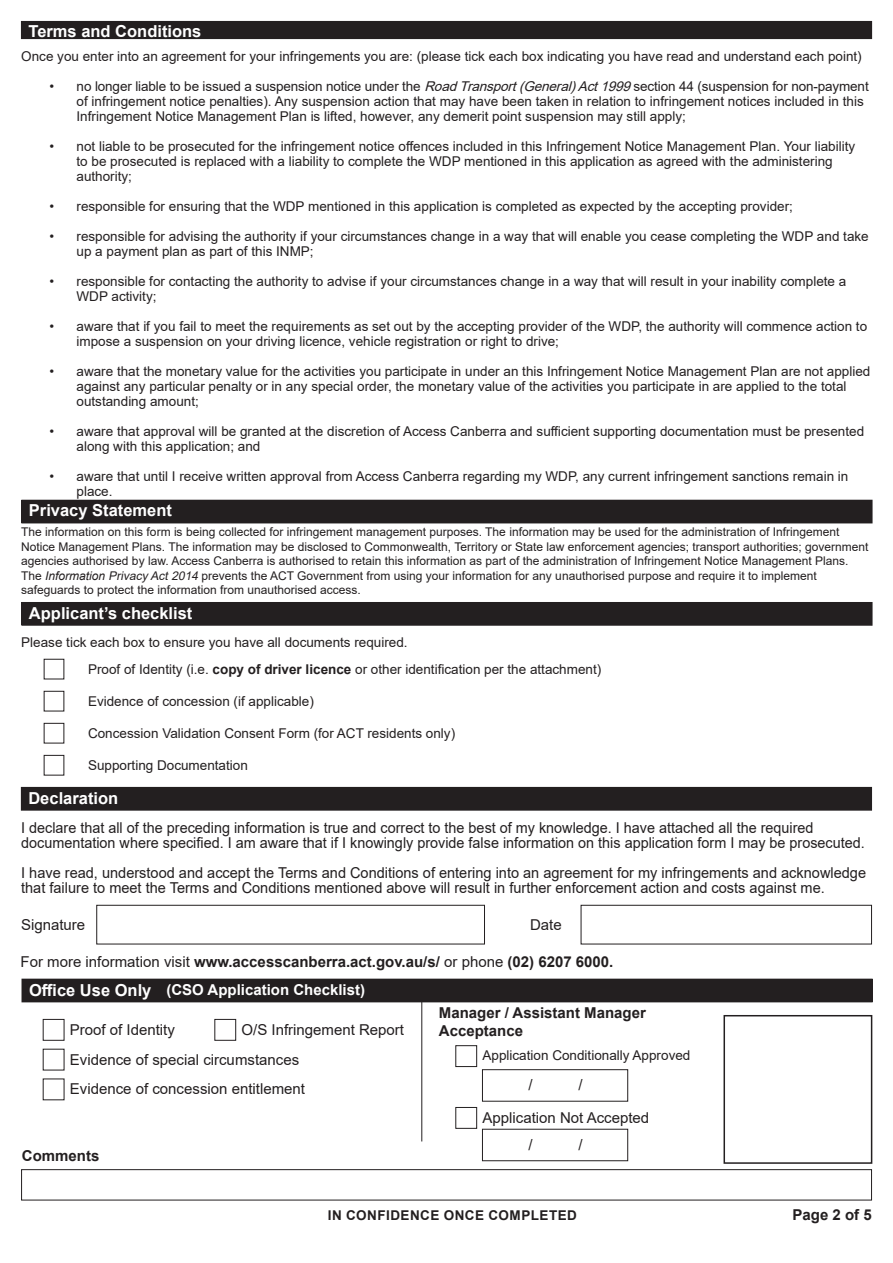
<style>
.page{position:relative;width:893px;height:1263px;background:#fff}
.page>*{position:absolute;margin:0;border:0;box-sizing:border-box;transform-origin:0 0}
.t1{font:700 16.5px "Arial";color:#fff}
.t2{font:15px/15px "Arial";color:#231f20}
.t3{font:15px/15px "Arial";color:#231f20;scale:.96 1}
.t4{font:700 15px "Arial";color:#231f20}
.t5{font:700 15px "Arial";color:#fff}
.t6{font:13.5px/15px "Arial";color:#231f20}
.t7{font:700 13.5px "Arial";letter-spacing:.035em;color:#231f20}
.t8{font:12px/14.4px "Arial";color:#231f20}
.s1{font-style:italic}
.s2{font-weight:700}
.s3{font-weight:400}
</style>
<div class="page">
<div style="left:21px;top:21px;width:851px;height:18px;background:#231f20"></div>
<div style="left:21px;top:787px;width:850px;height:23px;background:#231f20"></div>
<div style="left:97px;top:905px;width:388px;height:39px;border:1px solid #231f20"></div>
<div style="left:581px;top:905px;width:291px;height:39px;border:1px solid #231f20"></div>
<div style="left:22px;top:979px;width:850px;height:23px;background:#231f20"></div>
<div style="left:21px;top:1169px;width:851px;height:31px;border:1px solid #231f20"></div>
<div style="left:482px;top:1069px;width:146px;height:32px;border:1px solid #231f20"></div>
<div style="left:456px;top:1045px;width:21px;height:22px;border:1px solid #231f20"></div>
<div style="left:482px;top:1129px;width:146px;height:32px;border:1px solid #231f20"></div>
<div style="left:456px;top:1107px;width:21px;height:21px;border:1px solid #231f20"></div>
<div style="left:215px;top:1019px;width:21px;height:21px;border:1px solid #231f20"></div>
<div style="left:723px;top:1015px;width:149px;height:149px;border:2px solid #231f20"></div>
<hr style="left:422px;top:990px;width:1px;height:151px;background:#231f20">
<div style="left:22px;top:602px;width:850px;height:23px;background:#231f20"></div>
<div style="left:22px;top:500px;width:850px;height:23px;background:#231f20"></div>
<div style="left:44px;top:659px;width:20px;height:20px;border:1px solid #231f20"></div>
<div style="left:44px;top:691px;width:20px;height:20px;border:1px solid #231f20"></div>
<div style="left:44px;top:723px;width:20px;height:20px;border:1px solid #231f20"></div>
<div style="left:44px;top:755px;width:20px;height:20px;border:1px solid #231f20"></div>
<p class="t1" style="left:28px;top:19px;width:174px">Terms and Conditions</p>
<p class="t6" style="left:21px;top:48px;width:842px">Once you enter into an agreement for your infringements you are: (please tick each box indicating you have read and understand each point)</p>
<p class="t6" style="left:77px;top:78px;width:794px;text-indent:-27px">• no longer liable to be issued a suspension notice under the <span class="s1">RoadTransport(General)Act1999</span>section 44 (suspension for non-payment of infringement notice penalties). Any suspension action that may have been taken in relation to infringement notices included in this<br>Infringement Notice Management Plan is lifted, however, any demerit point suspension may still apply;</p>
<p class="t6" style="left:77px;top:138px;width:780px;text-indent:-27px">• not liable to be prosecuted for the infringement notice offences included in this Infringement Notice Management Plan. Your liability to be prosecuted is replaced with a liability to complete the WDP mentioned in this application as agreed with the administering authority;</p>
<p class="t6" style="left:50px;top:198px;width:745px">• responsible for ensuring that the WDP mentioned in this application is completed as expected by the accepting provider;</p>
<p class="t6" style="left:77px;top:228px;width:794px;text-indent:-27px">• responsible for advising the authority if your circumstances change in a way that will enable you cease completing the WDP and take up a payment plan as part of this INMP;</p>
<p class="t6" style="left:77px;top:273px;width:771px;text-indent:-27px">• responsible for contacting the authority to advise if your circumstances change in a way that will result in your inability complete a<br>WDP activity;</p>
<p class="t6" style="left:77px;top:318px;width:792px;text-indent:-27px">• aware that if you fail to meet the requirements as set out by the accepting provider of the WDP, the authority will commence action to impose a suspension on your driving licence, vehicle registration or right to drive;</p>
<p class="t6" style="left:77px;top:363px;width:795px;text-indent:-27px">• aware that the monetary value for the activities you participate in under an this Infringement Notice Management Plan are not applied against any particular penalty or in any special order, the monetary value of the activities you participate in are applied to the total outstanding amount;</p>
<p class="t6" style="left:77px;top:423px;width:789px;text-indent:-27px">• aware that approval will be granted at the discretion of Access Canberra and sufficient supporting documentation must be presented along with this application; and</p>
<p class="t6" style="left:77px;top:468px;width:773px;text-indent:-27px">• aware that until I receive written approval from Access Canberra regarding my WDP, any current infringement sanctions remain in place.</p>
<p class="t1" style="left:29px;top:499px;width:145px">Privacy Statement</p>
<p class="t8" style="left:21px;top:525px;width:849px">The information on this form is being collected for infringement management purposes. The information may be used for the administration of Infringement Notice Management Plans. The information may be disclosed to Commonwealth, Territory or State law enforcement agencies; transport authorities; government agencies authorised by law. Access Canberra is authorised to retain this information as part of the administration of Infringement Notice Management Plans.<br>The <span class="s1">Information</span> <span class="s1">PrivacyAct2014</span> prevents the ACT Government from using your information for any unauthorised purpose and require it to implement safeguards to protect the information from unauthorised access.</p>
<p class="t1" style="left:29px;top:601px;width:165px">Applicant’s checklist</p>
<p class="t6" style="left:21px;top:635px;width:388px">Please tick each box to ensure you have all documents required.</p>
<p class="t6" style="left:88px;top:662px;width:515px">Proof of Identity (i.e. <span class="s2">copy of driver licence</span> or other identification per the attachment)</p>
<p class="t6" style="left:88px;top:694px;width:227px">Evidence of concession (if applicable)</p>
<p class="t6" style="left:88px;top:726px;width:369px">Concession Validation Consent Form (for ACT residents only)</p>
<p class="t6" style="left:88px;top:758px;width:161px">Supporting Documentation</p>
<p class="t1" style="left:28px;top:786px;width:91px">Declaration</p>
<p class="t3" style="left:21px;top:820px;width:880px">I declare that all of the preceding information is true and correct to the best of my knowledge. I have attached all the required documentation where specified. I am aware that if I knowingly provide false information on this application form I may be prosecuted.</p>
<p class="t2" style="left:21px;top:865px;width:846px">I have read, understood and accept the Terms and Conditions of entering into an agreement for my infringements and acknowledge that failure to meet the Terms and Conditions mentioned above will result in further enforcement action and costs against me.</p>
<p class="t2" style="left:21px;top:917px;width:66px">Signature</p>
<p class="t2" style="left:530px;top:917px;width:33px">Date</p>
<p class="t4" style="left:21px;top:951px;width:594px"><span class="s3">For more information visit</span> www.accesscanberra.act.gov.au/s/ <span class="s3">or phone</span> (02) 6207 6000.</p>
<p class="t1" style="left:29px;top:978px;width:124px">Office Use Only</p>
<p class="t5" style="left:166px;top:979px;width:200px">(CSO Application Checklist)</p>
<p class="t4" style="left:439px;top:1002px;width:208px">Manager / Assistant Manager</p>
<p class="t2" style="left:70px;top:1022px;width:107px">Proof of Identity</p>
<p class="t2" style="left:242px;top:1022px;width:164px">O/S Infringement Report</p>
<p class="t4" style="left:439px;top:1020px;width:86px">Acceptance</p>
<p class="t2" style="left:70px;top:1052px;width:231px">Evidence of special circumstances</p>
<p class="t2" style="left:70px;top:1081px;width:237px">Evidence of concession entitlement</p>
<p class="t6" style="left:482px;top:1048px;width:209px">Application Conditionally Approved</p>
<p class="t2" style="left:528px;top:1077px;width:6px">/</p>
<p class="t2" style="left:578px;top:1077px;width:6px">/</p>
<p class="t4" style="left:22px;top:1145px;width:79px">Comments</p>
<p class="t2" style="left:482px;top:1110px;width:168px">Application Not Accepted</p>
<p class="t2" style="left:528px;top:1137px;width:6px">/</p>
<p class="t2" style="left:578px;top:1137px;width:6px">/</p>
<p class="t7" style="left:328px;top:1205px;width:251px">IN CONFIDENCE ONCE COMPLETED</p>
<p class="t4" style="left:792px;top:1204px;width:81px">Page 2 of 5</p>
</div>
